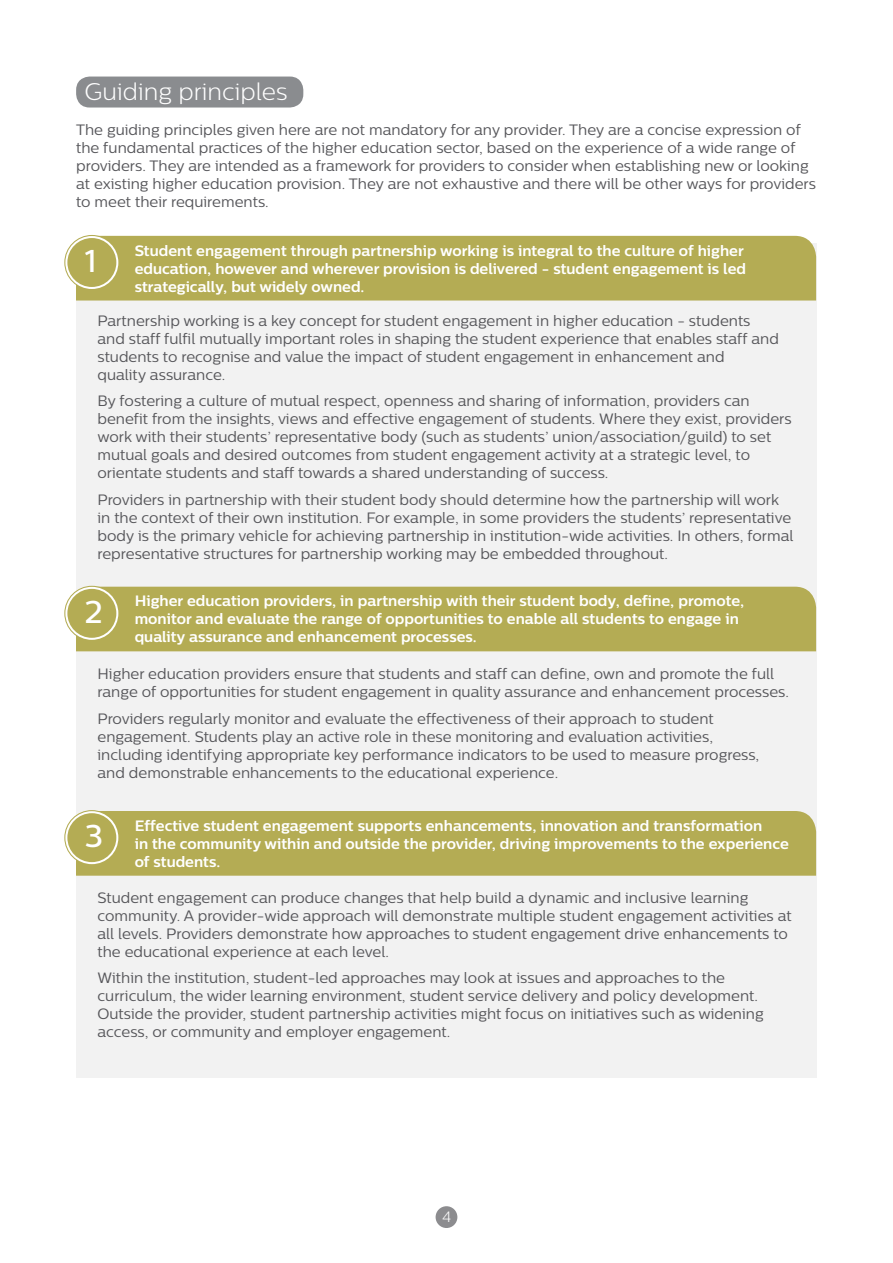
<style>
.page{position:relative;width:893px;height:1263px;background:#fff}
.page>*{position:absolute;margin:0;border:0;box-sizing:border-box;transform-origin:0 0}
.t1{font:500 31.5px "Centrale Sans";color:#fff}
.t2{font:300 24px "Centrale Sans";color:#fff}
.t3{font:15px/18px "Centrale Sans";color:#56565a}
.t4{font:700 15px/18px "Centrale Sans";color:#fff}
.t5{font:300 15px "Centrale Sans";color:#fff}
</style>
<div class="page">
<div style="left:436px;top:1206px;width:21px;height:22px;background:#8c8c8f;border-radius:50%"></div>
<div style="left:76px;top:244px;width:740px;height:834px;background:#f2f2f2"></div>
<div style="left:76px;top:236px;width:740px;height:64px;background:#b4ac54"></div>
<svg style="left:64px;top:235px;width:55px;height:55px"></svg>
<svg style="left:65px;top:236px;width:53px;height:53px"></svg>
<div style="left:67px;top:238px;width:49px;height:49px;background:#b4ac54;border-radius:50%"></div>
<div style="left:76px;top:77px;width:227px;height:31px;background:#8a8c8f;border-radius:13px"></div>
<div style="left:76px;top:587px;width:740px;height:64px;background:#b4ac54"></div>
<svg style="left:64px;top:586px;width:55px;height:55px"></svg>
<svg style="left:65px;top:587px;width:53px;height:53px"></svg>
<div style="left:67px;top:589px;width:49px;height:49px;background:#b4ac54;border-radius:50%"></div>
<div style="left:76px;top:811px;width:740px;height:65px;background:#b4ac54"></div>
<svg style="left:64px;top:810px;width:55px;height:55px"></svg>
<svg style="left:65px;top:811px;width:53px;height:53px"></svg>
<div style="left:67px;top:813px;width:49px;height:49px;background:#b4ac54;border-radius:50%"></div>
<h2 class="t2" style="left:85px;top:78px;width:204px">Guiding principles</h2>
<p class="t3" style="left:76px;top:121px;width:741px">The guiding principles given here are not mandatory for any provider. They are a concise expression of the fundamental practices of the higher education sector, based on the experience of a wide range of providers. They are intended as a framework for providers to consider when establishing new or looking at existing higher education provision. They are not exhaustive and there will be other ways for providers to meet their requirements.</p>
<h1 class="t1" style="left:85px;top:242px;width:14px">1</h1>
<p class="t4" style="left:135px;top:241px;width:613px">Student engagement through partnership working is integral to the culture of higher education, however and wherever provision is delivered - student engagement is led strategically, but widely owned.</p>
<p class="t3" style="left:97px;top:311px;width:683px">Partnership working is a key concept for student engagement in higher education - students and staff fulfil mutually important roles in shaping the student experience that enables staff and students to recognise and value the impact of student engagement in enhancement and<br>quality assurance.</p>
<p class="t3" style="left:97px;top:392px;width:696px">By fostering a culture of mutual respect, openness and sharing of information, providers can benefit from the insights, views and effective engagement of students. Where they exist, providers work with their students’ representative body (such as students’ union/association/guild) to set mutual goals and desired outcomes from student engagement activity at a strategic level, to orientate students and staff towards a shared understanding of success.</p>
<p class="t3" style="left:97px;top:490px;width:697px">Providers in partnership with their student body should determine how the partnership will work in the context of their own institution. For example, in some providers the students’ representative body is the primary vehicle for achieving partnership in institution-wide activities. In others, formal representative structures for partnership working may be embedded throughout.</p>
<h1 class="t1" style="left:85px;top:593px;width:20px">2</h1>
<p class="t4" style="left:135px;top:592px;width:611px">Higher education providers, in partnership with their student body, define, promote, monitor and evaluate the range of opportunities to enable all students to engage in quality assurance and enhancement processes.</p>
<p class="t3" style="left:97px;top:665px;width:693px">Higher education providers ensure that students and staff can define, own and promote the full range of opportunities for student engagement in quality assurance and enhancement processes.</p>
<p class="t3" style="left:97px;top:709px;width:663px">Providers regularly monitor and evaluate the effectiveness of their approach to student engagement. Students play an active role in these monitoring and evaluation activities, including identifying appropriate key performance indicators to be used to measure progress, and demonstrable enhancements to the educational experience.</p>
<p class="t4" style="left:135px;top:816px;width:656px">Effective student engagement supports enhancements, innovation and transformation<br>in the community within and outside the provider, driving improvements to the experience of students.</p>
<h1 class="t1" style="left:85px;top:817px;width:20px">3</h1>
<p class="t3" style="left:97px;top:888px;width:696px">Student engagement can produce changes that help build a dynamic and inclusive learning community. A provider-wide approach will demonstrate multiple student engagement activities at all levels. Providers demonstrate how approaches to student engagement drive enhancements to the educational experience at each level.</p>
<p class="t3" style="left:97px;top:969px;width:668px">Within the institution, student-led approaches may look at issues and approaches to the curriculum, the wider learning environment, student service delivery and policy development.<br>Outside the provider, student partnership activities might focus on initiatives such as widening access, or community and employer engagement.</p>
<p class="t5" style="left:442px;top:1208px;width:10px">4</p>
</div>
